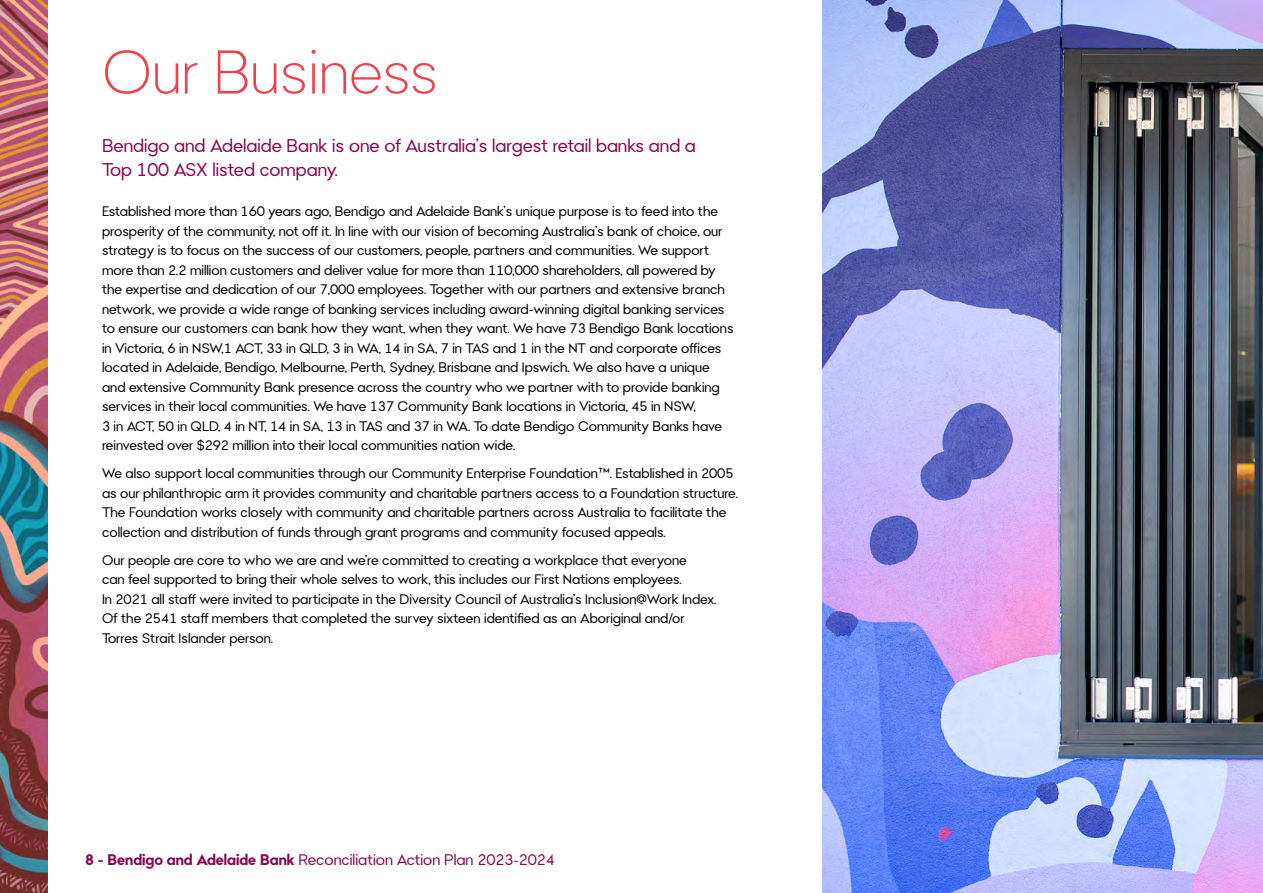
<style>
.page{position:relative;width:1263px;height:893px;background:#fff}
.page>*{position:absolute;margin:0;border:0;box-sizing:border-box;transform-origin:0 0}
.t1{font:300 60px "Bendigo Sans";color:#ef404d}
.t2{font:18px/24px "Bendigo Sans";color:#88074f}
.t3{font:15px "Bendigo Sans";color:#88074f}
.Body{font:13.5px/19.5px "Bendigo Sans";color:#000}
.s1{font-weight:700}
</style>
<div class="page">
<img style="left:823px;top:0;width:440px;height:893px">
<img style="left:0;top:0;width:48px;height:893px">
<h1 class="t1" style="left:102px;top:37px;width:338px">Our Business</h1>
<h3 class="t2" style="left:102px;top:134px;width:595px">Bendigo and Adelaide Bank is one of Australia’s largest retail banks and a<br>Top 100 ASX listed company.</h3>
<p class="Body" style="left:102px;top:202px;width:633px">Established more than 160 years ago, Bendigo and Adelaide Bank’s unique purpose is to feed into the prosperity of the community, not off it. In line with our vision of becoming Australia’s bank of choice, our strategy is to focus on the success of our customers, people, partners and communities. We support more than 2.2 million customers and deliver value for more than 110,000 shareholders, all powered by the expertise and dedication of our 7,000 employees. Together with our partners and extensive branch network, we provide a wide range of banking services including award-winning digital banking services to ensure our customers can bank how they want, when they want. We have 73 Bendigo Bank locations in Victoria, 6 in NSW,1 ACT, 33 in QLD, 3 in WA, 14 in SA, 7 in TAS and 1 in the NT and corporate offices located in Adelaide, Bendigo, Melbourne, Perth, Sydney, Brisbane and Ipswich. We also have a unique and extensive Community Bank presence across the country who we partner with to provide banking services in their local communities. We have 137 Community Bank locations in Victoria, 45 in NSW,<br>3 in ACT, 50 in QLD, 4 in NT, 14 in SA, 13 in TAS and 37 in WA. To date Bendigo Community Banks have reinvested over $292 million into their local communities nation wide.</p>
<p class="Body" style="left:102px;top:464px;width:637px">We also support local communities through our Community Enterprise Foundation™. Established in 2005 as our philanthropic arm it provides community and charitable partners access to a Foundation structure.<br>The Foundation works closely with community and charitable partners across Australia to facilitate the collection and distribution of funds through grant programs and community focused appeals.</p>
<p class="Body" style="left:102px;top:550px;width:616px">Our people are core to who we are and we’re committed to creating a workplace that everyone<br>can feel supported to bring their whole selves to work, this includes our First Nations employees.<br>In 2021 all staff were invited to participate in the Diversity Council of Australia’s Inclusion@Work Index.<br>Of the 2541 staff members that completed the survey sixteen identified as an Aboriginal and/or Torres Strait Islander person.</p>
<p class="t3" style="left:85px;top:851px;width:471px"><span class="s1">8 - Bendigo and Adelaide Bank</span> Reconciliation Action Plan 2023-2024</p>
</div>
